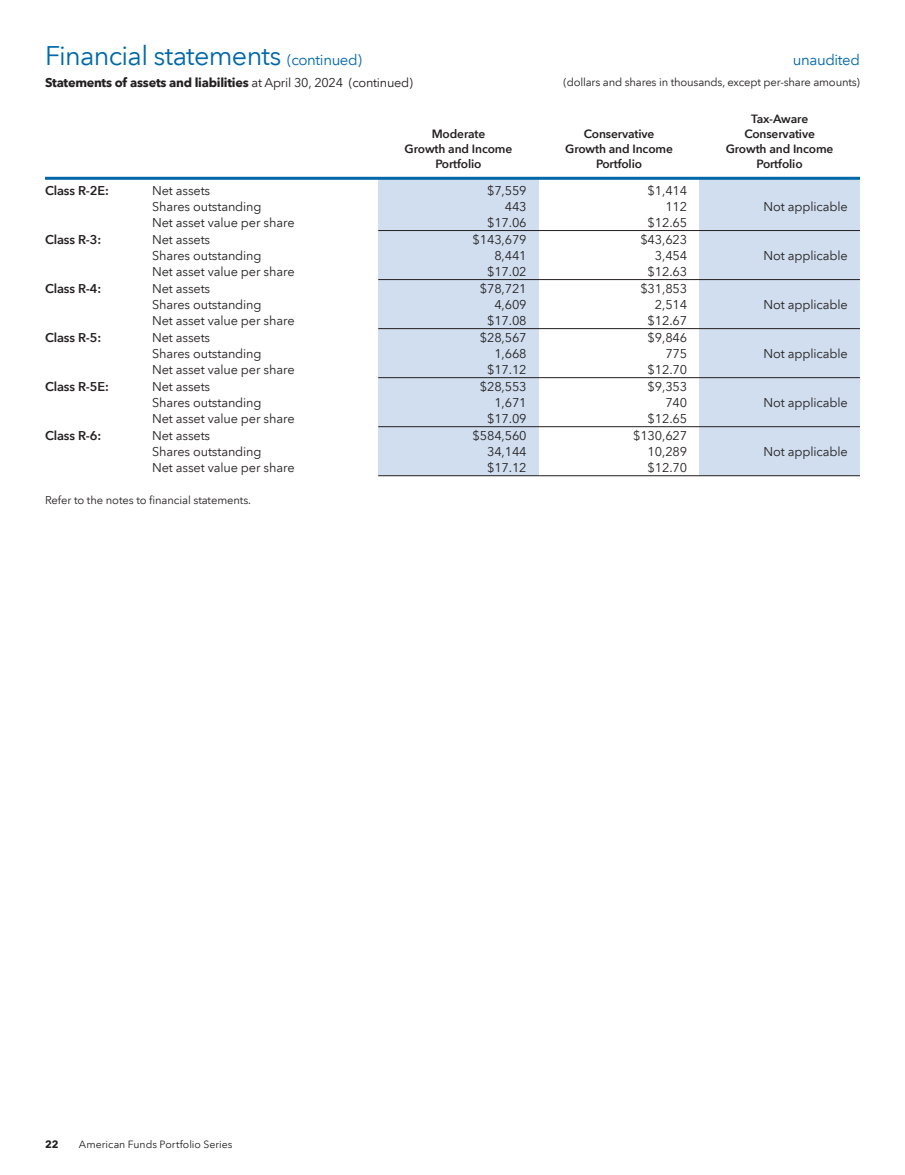
<style>
.page{position:relative;width:905px;height:1175px;background:#fff}
.page>*{position:absolute;margin:0;border:0;box-sizing:border-box;transform-origin:0 0}
.t1{font:27px "Avenir Next LT Pro";letter-spacing:-.025em;color:#0068a9}
.t2{font:15px "Avenir Next LT Pro";letter-spacing:-.025em;color:#0068a9}
.t3{font:12.75px "Avenir Next LT Pro";letter-spacing:-.01em;color:#231f20}
.t4{font:700 12.75px "Avenir Next LT Pro";letter-spacing:-.02em;color:#231f20}
.t5{font:600 12.75px "Avenir Next LT Pro";letter-spacing:-.01em;color:#231f20}
.t6{font:600 12px/15px "Avenir Next LT Pro";letter-spacing:-.01em;color:#231f20;text-align:center}
.t7{font:11.25px "Avenir Next LT Pro";letter-spacing:-.015em;color:#231f20}
.t8{font:10.5px "Avenir Next LT Com";color:#231f20}
.t9{font:10.5px "Avenir Next LT Pro";letter-spacing:-.01em;color:#231f20}
.t10{font:700 10.5px "Avenir Next LT Pro";color:#231f20}
.s1{font-size:15px}
.s2{font-weight:400}
</style>
<div class="page">
<div style="left:378px;top:177px;width:161px;height:298px;background:#d0deef"></div>
<div style="left:699px;top:177px;width:160px;height:298px;background:#d0deef"></div>
<hr style="left:45px;top:177px;width:814px;height:3px;background:#0068a9">
<hr style="left:378px;top:230px;width:481px;height:1px;background:#231f20">
<hr style="left:378px;top:279px;width:481px;height:1px;background:#231f20">
<hr style="left:378px;top:328px;width:481px;height:1px;background:#231f20">
<hr style="left:378px;top:377px;width:481px;height:1px;background:#231f20">
<hr style="left:378px;top:426px;width:481px;height:1px;background:#231f20">
<hr style="left:378px;top:475px;width:481px;height:1px;background:#231f20">
<h1 class="t1" style="left:45px;top:40px;width:318px">Financial statements <span class="s1">(continued)</span></h1>
<p class="t2" style="left:792px;top:51px;width:69px">unaudited</p>
<p class="t4" style="left:45px;top:75px;width:369px">Statements of assets and liabilities <span class="s2">at April 30, 2024 (continued)</span></p>
<p class="t7" style="left:563px;top:76px;width:298px">(dollars and shares in thousands, except per-share amounts)</p>
<p class="t6" style="left:404px;top:126px;width:109px">Moderate<br>Growth and Income<br>Portfolio</p>
<p class="t6" style="left:565px;top:126px;width:109px">Conservative<br>Growth and Income<br>Portfolio</p>
<p class="t6" style="left:725px;top:111px;width:109px">Tax-Aware<br>Conservative<br>Growth and Income<br>Portfolio</p>
<p class="t5" style="left:45px;top:183px;width:65px">Class R-2E:</p>
<p class="t3" style="left:152px;top:183px;width:60px">Net assets</p>
<p class="t3" style="left:487px;top:183px;width:41px">$7,559</p>
<p class="t3" style="left:647px;top:183px;width:41px">$1,414</p>
<p class="t3" style="left:152px;top:199px;width:111px">Shares outstanding</p>
<p class="t3" style="left:504px;top:199px;width:23px">443</p>
<p class="t3" style="left:665px;top:199px;width:23px">112</p>
<p class="t3" style="left:763px;top:199px;width:86px">Not applicable</p>
<p class="t3" style="left:152px;top:214px;width:144px">Net asset value per share</p>
<p class="t3" style="left:487px;top:214px;width:41px">$17.06</p>
<p class="t3" style="left:647px;top:214px;width:41px">$12.65</p>
<p class="t5" style="left:45px;top:232px;width:58px">Class R-3:</p>
<p class="t3" style="left:152px;top:232px;width:60px">Net assets</p>
<p class="t3" style="left:472px;top:232px;width:56px">$143,679</p>
<p class="t3" style="left:640px;top:232px;width:48px">$43,623</p>
<p class="t3" style="left:152px;top:248px;width:111px">Shares outstanding</p>
<p class="t3" style="left:494px;top:248px;width:34px">8,441</p>
<p class="t3" style="left:655px;top:248px;width:34px">3,454</p>
<p class="t3" style="left:763px;top:248px;width:86px">Not applicable</p>
<p class="t3" style="left:152px;top:263px;width:144px">Net asset value per share</p>
<p class="t3" style="left:487px;top:263px;width:41px">$17.02</p>
<p class="t3" style="left:647px;top:263px;width:41px">$12.63</p>
<p class="t5" style="left:45px;top:281px;width:58px">Class R-4:</p>
<p class="t3" style="left:152px;top:281px;width:60px">Net assets</p>
<p class="t3" style="left:480px;top:281px;width:48px">$78,721</p>
<p class="t3" style="left:640px;top:281px;width:48px">$31,853</p>
<p class="t3" style="left:152px;top:297px;width:111px">Shares outstanding</p>
<p class="t3" style="left:494px;top:297px;width:34px">4,609</p>
<p class="t3" style="left:655px;top:297px;width:34px">2,514</p>
<p class="t3" style="left:763px;top:297px;width:86px">Not applicable</p>
<p class="t3" style="left:152px;top:312px;width:144px">Net asset value per share</p>
<p class="t3" style="left:487px;top:312px;width:41px">$17.08</p>
<p class="t3" style="left:647px;top:312px;width:41px">$12.67</p>
<p class="t5" style="left:45px;top:330px;width:58px">Class R-5:</p>
<p class="t3" style="left:152px;top:330px;width:60px">Net assets</p>
<p class="t3" style="left:480px;top:330px;width:48px">$28,567</p>
<p class="t3" style="left:647px;top:330px;width:41px">$9,846</p>
<p class="t3" style="left:152px;top:346px;width:111px">Shares outstanding</p>
<p class="t3" style="left:494px;top:346px;width:34px">1,668</p>
<p class="t3" style="left:665px;top:346px;width:23px">775</p>
<p class="t3" style="left:763px;top:346px;width:86px">Not applicable</p>
<p class="t3" style="left:152px;top:361px;width:144px">Net asset value per share</p>
<p class="t3" style="left:487px;top:361px;width:41px">$17.12</p>
<p class="t3" style="left:647px;top:361px;width:41px">$12.70</p>
<p class="t5" style="left:45px;top:379px;width:65px">Class R-5E:</p>
<p class="t3" style="left:152px;top:379px;width:60px">Net assets</p>
<p class="t3" style="left:480px;top:379px;width:48px">$28,553</p>
<p class="t3" style="left:647px;top:379px;width:41px">$9,353</p>
<p class="t3" style="left:152px;top:395px;width:111px">Shares outstanding</p>
<p class="t3" style="left:494px;top:395px;width:34px">1,671</p>
<p class="t3" style="left:665px;top:395px;width:23px">740</p>
<p class="t3" style="left:763px;top:395px;width:86px">Not applicable</p>
<p class="t3" style="left:152px;top:410px;width:144px">Net asset value per share</p>
<p class="t3" style="left:487px;top:410px;width:41px">$17.09</p>
<p class="t3" style="left:647px;top:410px;width:41px">$12.65</p>
<p class="t5" style="left:45px;top:428px;width:58px">Class R-6:</p>
<p class="t3" style="left:152px;top:428px;width:60px">Net assets</p>
<p class="t3" style="left:472px;top:428px;width:56px">$584,560</p>
<p class="t3" style="left:633px;top:428px;width:56px">$130,627</p>
<p class="t3" style="left:152px;top:444px;width:111px">Shares outstanding</p>
<p class="t3" style="left:487px;top:444px;width:41px">34,144</p>
<p class="t3" style="left:647px;top:444px;width:41px">10,289</p>
<p class="t3" style="left:763px;top:444px;width:86px">Not applicable</p>
<p class="t3" style="left:152px;top:459px;width:144px">Net asset value per share</p>
<p class="t3" style="left:487px;top:459px;width:41px">$17.12</p>
<p class="t3" style="left:647px;top:459px;width:41px">$12.70</p>
<p class="t7" style="left:45px;top:493px;width:208px">Refer to the notes to financial statements.</p>
<p class="t10" style="left:45px;top:1137px;width:15px">22</p>
<p class="t9" style="left:72px;top:1138px;width:150px">American Funds Portfoli Seri s</p>
<p class="t8" style="left:79px;top:1138px;width:155px">American Funds Portfolio Series</p>
</div>
